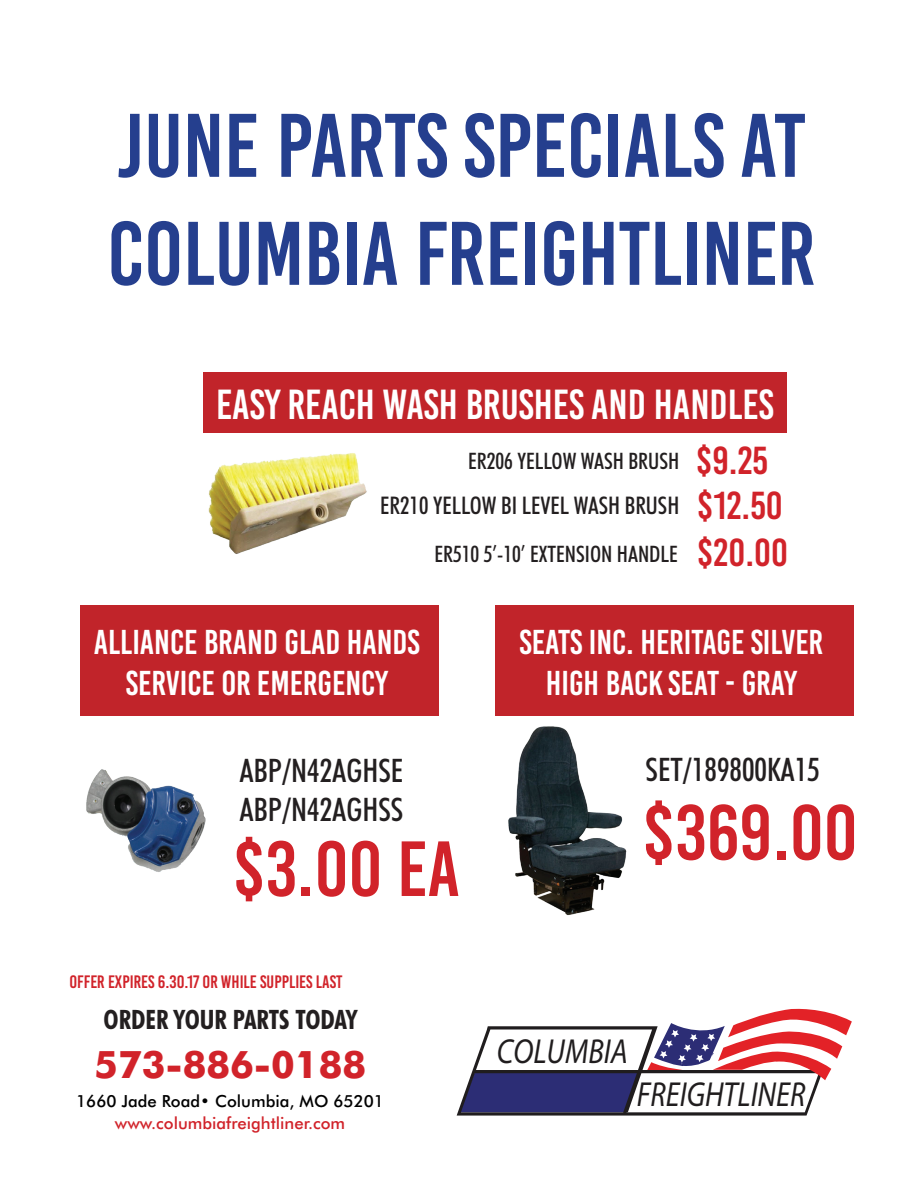
<style>
.page{position:relative;width:918px;height:1188px;background:#fff}
.page>*{position:absolute;margin:0;border:0;box-sizing:border-box;transform-origin:0 0}
.t1{font:90px "Bebas Kai";color:#253f8e}
.t2{font:78px "Bebas Kai";color:#d1232a}
.t3{font:42px "Bebas Kai";color:#fff}
.t4{font:39px "Bebas Kai";color:#d1232a}
.t5{font:700 37.95px "Futura BT";color:#d1232a}
.t6{font:italic 34.8px "Myriad";color:#201d1e;scale:.85 1}
.t7{font:italic 34.8px "Myriad";color:#201d1e;scale:.86 1}
.t8{font:34.5px/40.5px "Bebas Kai";color:#fff;text-align:center}
.t9{font:500 condensed 32.55px "Futura BT";color:#231f20}
.t10{font:700 condensed 26.85px "Futura BT";color:#231f20}
.t11{font:500 condensed 24.3px "Futura BT";color:#231f20}
.t12{font:500 condensed 22.8px "Futura BT";color:#231f20}
.t13{font:18px "Bebas Kai";color:#d1232a}
.t14{font:500 16.65px "Futura BT";color:#000}
.t15{font:500 16.65px "Futura BT";color:#d1232a}
</style>
<div class="page">
<img style="left:508px;top:726px;width:119px;height:189px">
<div style="left:80px;top:605px;width:358px;height:111px;background:#c1242a"></div>
<div style="left:495px;top:605px;width:359px;height:111px;background:#c1242a"></div>
<div style="left:203px;top:372px;width:584px;height:61px;background:#c1242a"></div>
<svg style="left:457px;top:1008px;width:395px;height:108px"></svg>
<img style="left:208px;top:453px;width:159px;height:101px">
<img style="left:86px;top:769px;width:120px;height:103px">
<p class="t1" style="left:117px;top:97px;width:690px">JUNE PARTS SPECIALS AT</p>
<p class="t1" style="left:107px;top:205px;width:710px">COLUMBIA FREIGHTLINER</p>
<p class="t3" style="left:216px;top:382px;width:559px">EASY REACH WASH BRUSHES AND HANDLES</p>
<p class="t12" style="left:468px;top:447px;width:213px">ER206 YELLOW WASH BRUSH</p>
<p class="t11" style="left:380px;top:490px;width:301px">ER210 YELLOW BI LEVEL WASH BRUSH</p>
<p class="t12" style="left:435px;top:540px;width:245px">ER510 5’-10’ EXTENSION HANDLE</p>
<p class="t4" style="left:696px;top:439px;width:74px">$9.25</p>
<p class="t4" style="left:697px;top:485px;width:88px">$12.50</p>
<p class="t4" style="left:697px;top:532px;width:93px">$20.00</p>
<p class="t8" style="left:94px;top:622px;width:328px">ALLIANCE BRAND GLAD HANDS<br>SERVICE OR EMERGENCY</p>
<p class="t8" style="left:519px;top:622px;width:305px">SEATS INC. HERITAGE SILVER<br>HIGH BACK SEAT - GRAY</p>
<p class="t9" style="left:239px;top:751px;width:165px">ABP/N42AGHSE</p>
<p class="t9" style="left:646px;top:750px;width:176px">SET/189800KA15</p>
<p class="t9" style="left:239px;top:790px;width:165px">ABP/N42AGHSS</p>
<p class="t2" style="left:642px;top:791px;width:217px">$369.00</p>
<p class="t2" style="left:232px;top:827px;width:229px">$3.00 EA</p>
<p class="t13" style="left:69px;top:972px;width:275px">OFFER EXPIRES 6.30.17 OR WHILE SUPPLIES LAST</p>
<p class="t10" style="left:104px;top:1004px;width:255px">ORDER YOUR PARTS TODAY</p>
<p class="t5" style="left:94px;top:1042px;width:273px">573-886-0188</p>
<p class="t14" style="left:76px;top:1091px;width:309px">1660 Jade Road• Columbia, MO 65201</p>
<p class="t15" style="left:115px;top:1113px;width:232px">www.columbiafreightliner.com</p>
<p class="t7" style="left:497px;top:1034px;width:154px">COLUMBIA</p>
<p class="t6" style="left:637px;top:1077px;width:200px">FREIGHTLINER</p>
</div>
